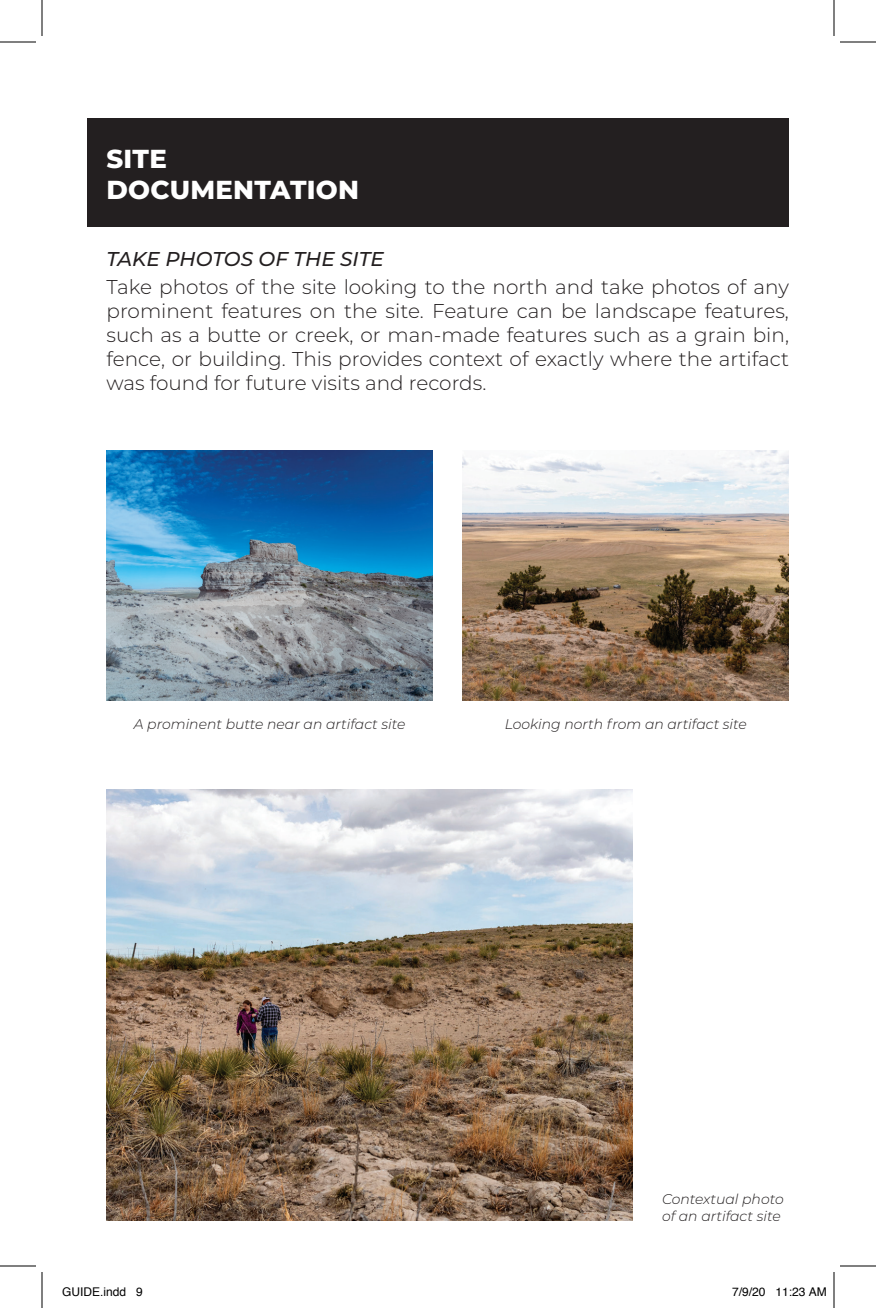
<style>
.page{position:relative;width:876px;height:1308px;background:#fff}
.page>*{position:absolute;margin:0;border:0;box-sizing:border-box;transform-origin:0 0}
.t1{font:800 26px/31.2px "Montserrat";letter-spacing:.01em;color:#fff}
.t2{font:300 20px/24px "Montserrat";color:#231f20;text-align:justify}
.t3{font:italic 500 20px "Montserrat";color:#231f20}
.t4{font:italic 300 14px/16.8px "Montserrat";color:#231f20}
.t5{font:12px "Helvetica";color:#000}
</style>
<div class="page">
<div style="left:87px;top:118px;width:702px;height:109px;background:#231f20"></div>
<img style="left:106px;top:450px;width:327px;height:251px">
<img style="left:463px;top:450px;width:326px;height:251px">
<img style="left:106px;top:789px;width:526px;height:432px">
<hr style="left:0;top:42px;width:36px;height:1px;background:#000">
<hr style="left:840px;top:42px;width:36px;height:1px;background:#000">
<hr style="left:0;top:1266px;width:36px;height:1px;background:#000">
<hr style="left:840px;top:1266px;width:36px;height:1px;background:#000">
<hr style="left:42px;top:0;width:1px;height:36px;background:#000">
<hr style="left:42px;top:1272px;width:1px;height:36px;background:#000">
<hr style="left:834px;top:0;width:1px;height:36px;background:#000">
<hr style="left:834px;top:1272px;width:1px;height:36px;background:#000">
<h1 class="t1" style="left:106px;top:141px;width:254px">SITE<br>DOCUMENTATION</h1>
<p class="t3" style="left:106px;top:245px;width:279px">TAKE PHOTOS OF THE SITE</p>
<p class="t2" style="left:106px;top:275px;width:684px">Take photos of the site looking to the north and take photos of any prominent features on the site. Feature can be landscape features, such as a butte or creek, or man-made features such as a grain bin, fence, or building. This provides context of exactly where the artifact was found for future visits and records.</p>
<p class="t4" style="left:134px;top:716px;width:273px">A prominent butte near an artifact site</p>
<p class="t4" style="left:505px;top:716px;width:244px">Looking north from an artifact site</p>
<p class="t4" style="left:662px;top:1190px;width:123px">Contextual photo of an artifact site</p>
<p class="t5" style="left:62px;top:1283px;width:82px">GUIDE.indd 9</p>
<p class="t5" style="left:732px;top:1283px;width:96px">7/9/20 11:23 AM</p>
</div>
